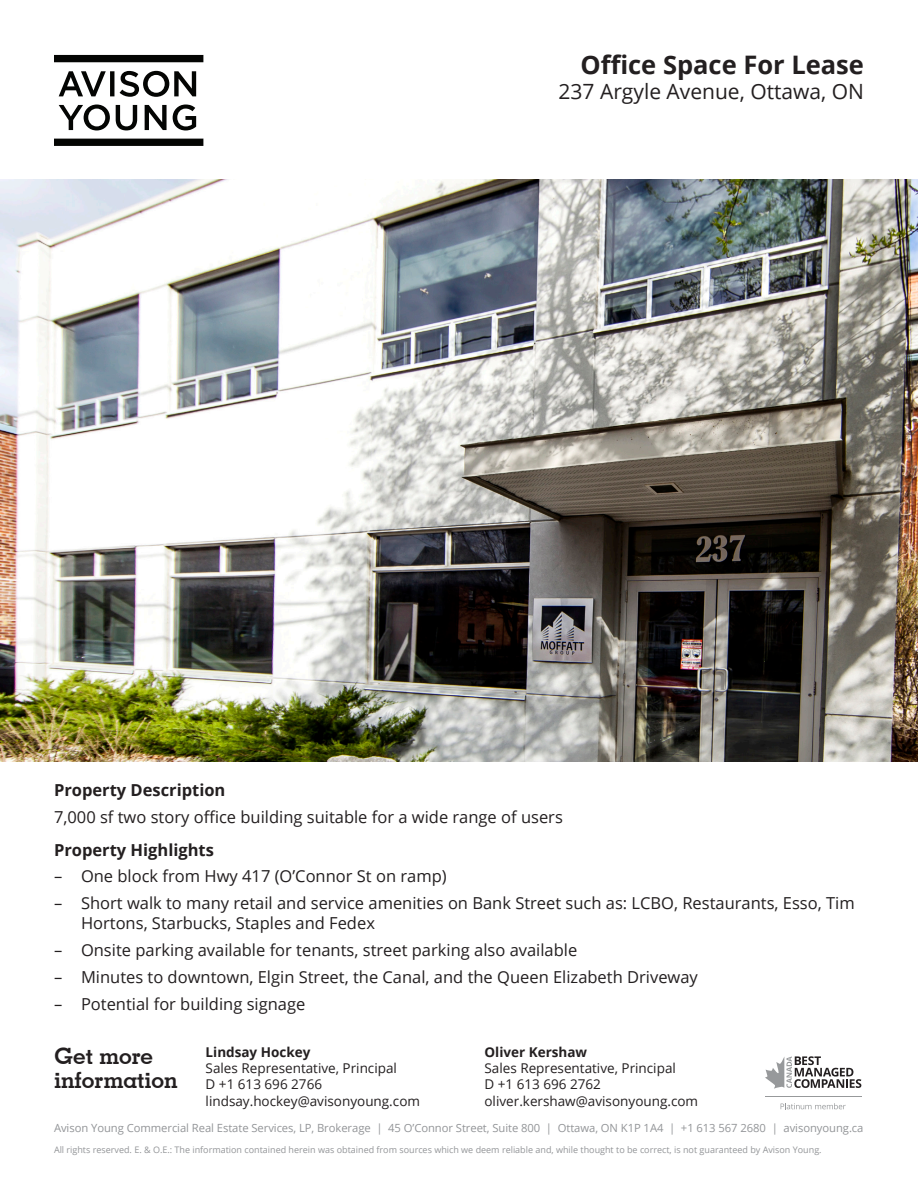
<style>
.page{position:relative;width:918px;height:1188px;background:#fff}
.page>*{position:absolute;margin:0;border:0;box-sizing:border-box;transform-origin:0 0}
.Top_header_pg_2{font:700 25.5px "Open Sans";color:#231f20}
.t1{font:700 22.5px/24px "Geometric Slab 703 BT";color:#231f20}
.Top_header_detail_pg{font:21px "Open Sans";color:#231f20}
.More_info_block{font:16.5px/20.2px "Open Sans";color:#231f20}
.More_info_block-2{font:700 16.5px "Open Sans";color:#231f20}
.t2{font:13.5px/16.2px "Open Sans";color:#231f20}
.t3{font:700 13.5px "Open Sans";color:#231f20}
.t4{font:11.25px "Open Sans";letter-spacing:-.005em;color:#939598}
.t5{font:9px "Open Sans";color:#939598}
</style>
<div class="page">
<svg style="left:765px;top:1056px;width:96px;height:33px"></svg>
<svg style="left:781px;top:1103px;width:65px;height:6px"></svg>
<hr style="left:765px;top:1096px;width:96px;height:1px;background:#97999b">
<img style="left:0;top:179px;width:918px;height:582px">
<svg style="left:54px;top:55px;width:149px;height:7px"></svg>
<svg style="left:54px;top:139px;width:149px;height:7px"></svg>
<svg style="left:59px;top:71px;width:55px;height:25px"></svg>
<svg style="left:120px;top:71px;width:76px;height:26px"></svg>
<svg style="left:59px;top:105px;width:51px;height:25px"></svg>
<svg style="left:116px;top:105px;width:21px;height:25px"></svg>
<svg style="left:145px;top:105px;width:22px;height:25px"></svg>
<svg style="left:173px;top:105px;width:23px;height:25px"></svg>
<p class="Top_header_pg_2" style="left:580px;top:46px;width:285px">Office Space For Lease</p>
<p class="Top_header_detail_pg" style="left:559px;top:77px;width:307px">237 Argyle Avenue, Ottawa, ON</p>
<p class="More_info_block-2" style="left:54px;top:778px;width:173px">Property Description</p>
<p class="More_info_block" style="left:54px;top:806px;width:510px">7,000 sf two story office building suitable for a wide range of users</p>
<p class="More_info_block-2" style="left:54px;top:839px;width:162px">Property Highlights</p>
<p class="More_info_block" style="left:54px;top:865px;width:394px">– One block from Hwy 417 (O’Connor St on ramp)</p>
<p class="More_info_block" style="left:81px;top:892px;width:775px;text-indent:-27px">– Short walk to many retail and service amenities on Bank Street such as: LCBO, Restaurants, Esso, Tim<br>Hortons, Starbucks, Staples and Fedex</p>
<p class="More_info_block" style="left:54px;top:939px;width:525px">– Onsite parking available for tenants, street parking also available</p>
<p class="More_info_block" style="left:54px;top:966px;width:645px">– Minutes to downtown, Elgin Street, the Canal, and the Queen Elizabeth Driveway</p>
<p class="More_info_block" style="left:54px;top:993px;width:253px">– Potential for building signage</p>
<h2 class="t1" style="left:55px;top:1044px;width:125px">Get more information</h2>
<p class="t3" style="left:485px;top:1042px;width:104px">Oliver Kershaw</p>
<p class="t3" style="left:206px;top:1042px;width:106px">Lindsay Hockey</p>
<p class="t2" style="left:206px;top:1060px;width:216px">Sales Representative, Principal<br>D +1 613 696 2766 lindsay.hockey@avisonyoung.com</p>
<p class="t2" style="left:485px;top:1060px;width:215px">Sales Representative, Principal<br>D +1 613 696 2762 oliver.kershaw@avisonyoung.com</p>
<p class="t4" style="left:54px;top:1120px;width:811px">Avison Young Commercial Real Estate Services, LP, Brokerage | 45 O’Connor Street, Suite 800 | Ottawa, ON K1P 1A4 | +1 613 567 2680 | avisonyoung.ca</p>
<p class="t5" style="left:54px;top:1144px;width:769px">All rights reserved. E. &amp; O.E.: The information contained herein was obtained from sources which we deem reliable and, while thought to be correct, is not guaranteed by Avison Young.</p>
</div>
